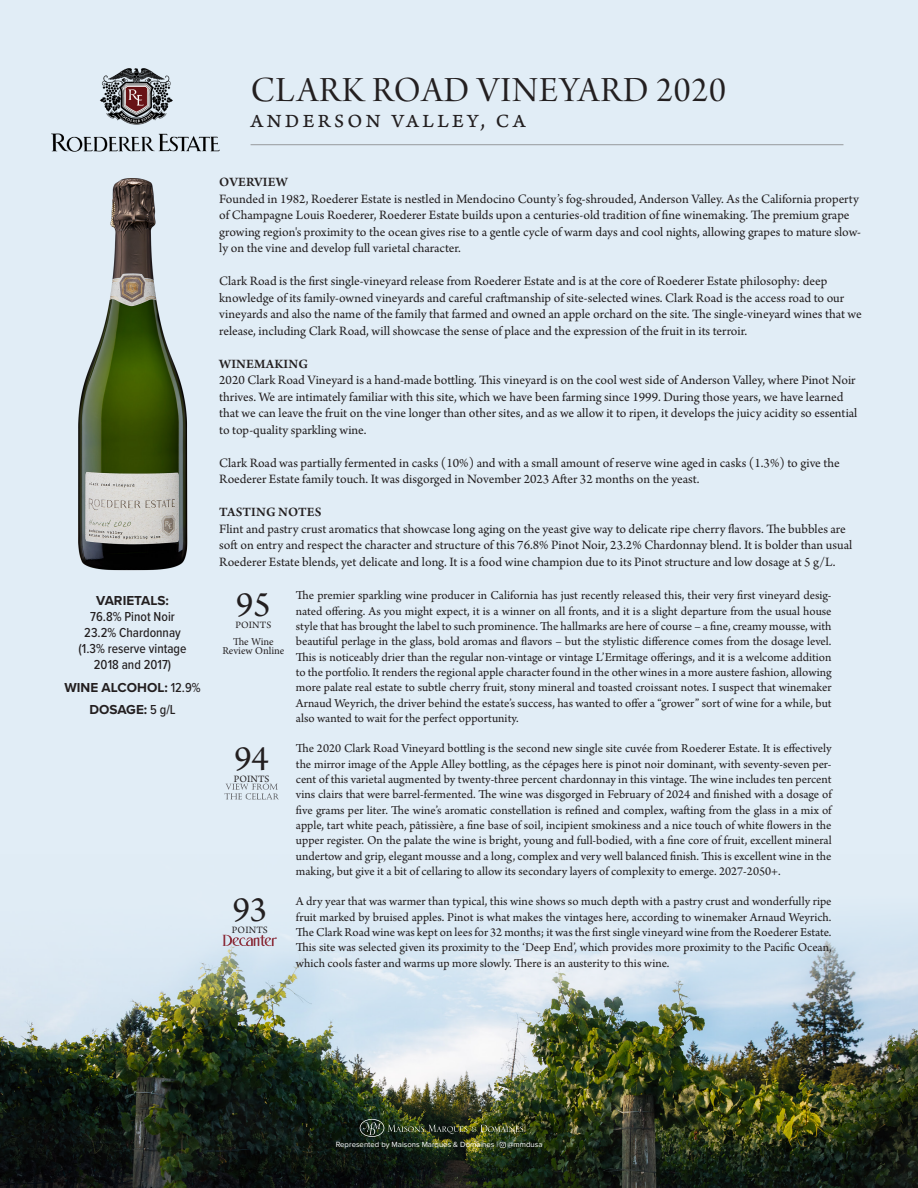
<style>
.page{position:relative;width:918px;height:1188px;background:#e1edf6}
.page>*{position:absolute;margin:0;border:0;box-sizing:border-box;transform-origin:0 0}
.t1{font:37.5px "Arno Pro Display";letter-spacing:.03em;color:#231f20}
.t2{font:36.15px "Arno Pro";color:#231f20}
.t3{font:19.5px "Arno Pro Caption";letter-spacing:.17em;color:#231f20}
.t4{font:13.5px/16.5px "Arno Pro";color:#231f20}
.t5{font:500 13.5px "Proxima Nova Cond";color:#231f20}
.t6{font:700 13.5px "Proxima Nova";color:#231f20}
.t7{font:600 13.5px "Arno Pro";letter-spacing:.01em;color:#231f20}
.t8{font:12.75px/15.3px "Arno Pro";color:#231f20;text-align:justify}
.t9{font:10.5px "Minion Pro";color:#231f20}
.t10{font:10.2px "Arno Pro";letter-spacing:.01em;color:#231f20}
.t11{font:7.8px "Proxima Nova";color:#fff}
.s1{font-family:"Proxima Nova Cond";font-weight:500}
</style>
<div class="page">
<img style="left:0;top:924px;width:918px;height:264px">
<img style="left:51px;top:68px;width:169px;height:84px">
<img style="left:78px;top:178px;width:110px;height:393px">
<hr style="left:251px;top:144px;width:592px;height:1px;background:#97999c">
<svg style="left:224px;top:784px;width:54px;height:15px"></svg>
<svg style="left:223px;top:935px;width:54px;height:11px"></svg>
<img style="left:360px;top:1119px;width:163px;height:29px">
<p class="t1" style="left:251px;top:70px;width:477px">CLARK ROAD VINEYARD 2020</p>
<p class="t3" style="left:251px;top:109px;width:276px">ANDERSON VALLEY, CA</p>
<p class="t6" style="left:96px;top:590px;width:74px">VARIETALS:</p>
<p class="t5" style="left:90px;top:606px;width:86px">76.8% Pinot Noir</p>
<p class="t5" style="left:84px;top:623px;width:98px">23.2% Chardonnay</p>
<p class="t5" style="left:79px;top:639px;width:109px">(1.3% reserve vintage</p>
<p class="t5" style="left:94px;top:655px;width:79px">2018 and 2017)</p>
<p class="t6" style="left:64px;top:677px;width:138px">WINE ALCOHOL: <span class="s1">12.9%</span></p>
<p class="t6" style="left:90px;top:700px;width:88px">DOSAGE: <span class="s1">5 g/L</span></p>
<p class="t7" style="left:219px;top:174px;width:70px">OVERVIEW</p>
<p class="t4" style="left:219px;top:191px;width:643px">Founded in 1982, Roederer Estate is nestled in Mendocino County’s fog-shrouded, Anderson Valley. As the California property of Champagne Louis Roederer, Roederer Estate builds upon a centuries-old tradition of fine winemaking. The premium grape growing region's proximity to the ocean gives rise to a gentle cycle of warm days and cool nights, allowing grapes to mature slow&shy;ly on the vine and develop full varietal character.</p>
<p class="t4" style="left:219px;top:274px;width:644px">Clark Road is the first single-vineyard release from Roederer Estate and is at the core of Roederer Estate philosophy: deep knowledge of its family-owned vineyards and careful craftmanship of site-selected wines. Clark Road is the access road to our vineyards and also the name of the family that farmed and owned an apple orchard on the site. The single-vineyard wines that we release, including Clark Road, will showcase the sense of place and the expression of the fruit in its terroir.</p>
<p class="t7" style="left:219px;top:356px;width:90px">WINEMAKING</p>
<p class="t4" style="left:219px;top:373px;width:640px">2020 Clark Road Vineyard is a hand-made bottling. This vineyard is on the cool west side of Anderson Valley, where Pinot Noir thrives. We are intimately familiar with this site, which we have been farming since 1999. During those years, we have learned that we can leave the fruit on the vine longer than other sites, and as we allow it to ripen, it develops the juicy acidity so essential to top-quality sparkling wine.</p>
<p class="t4" style="left:219px;top:455px;width:622px">Clark Road was partially fermented in casks (10%) and with a small amount of reserve wine aged in casks (1.3%) to give the<br>Roederer Estate family touch. It was disgorged in November 2023 After 32 months on the yeast.</p>
<p class="t7" style="left:219px;top:504px;width:104px">TASTING NOTES</p>
<p class="t4" style="left:219px;top:521px;width:635px">Flint and pastry crust aromatics that showcase long aging on the yeast give way to delicate ripe cherry flavors. The bubbles are soft on entry and respect the character and structure of this 76.8% Pinot Noir, 23.2% Chardonnay blend. It is bolder than usual<br>Roederer Estate blends, yet delicate and long. It is a food wine champion due to its Pinot structure and low dosage at 5 g/L.</p>
<p class="t2" style="left:236px;top:584px;width:36px">95</p>
<p class="t10" style="left:236px;top:619px;width:37px">POINTS</p>
<p class="t9" style="left:233px;top:635px;width:42px">The Wine</p>
<p class="t9" style="left:222px;top:644px;width:64px">Review Online</p>
<p class="t2" style="left:234px;top:738px;width:36px">94</p>
<p class="t10" style="left:234px;top:773px;width:37px">POINTS</p>
<p class="t2" style="left:233px;top:889px;width:36px">93</p>
<p class="t10" style="left:232px;top:924px;width:37px">POINTS</p>
<p class="t8" style="left:296px;top:589px;width:537px">The premier sparkling wine producer in California has just recently released this, their very first vineyard desig&shy;nated offering. As you might expect, it is a winner on all fronts, and it is a slight departure from the usual house style that has brought the label to such prominence. The hallmarks are here of course – a fine, creamy mousse, with beautiful perlage in the glass, bold aromas and flavors – but the stylistic difference comes from the dosage level.<br>This is noticeably drier than the regular non-vintage or vintage L’Ermitage offerings, and it is a welcome addition to the portfolio. It renders the regional apple character found in the other wines in a more austere fashion, allowing more palate real estate to subtle cherry fruit, stony mineral and toasted croissant notes. I suspect that winemaker Arnaud Weyrich, the driver behind the estate’s success, has wanted to offer a “grower” sort of wine for a while, but also wanted to wait for the perfect opportunity.</p>
<p class="t8" style="left:296px;top:742px;width:537px">The 2020 Clark Road Vineyard bottling is the second new single site cuvée from Roederer Estate. It is effectively the mirror image of the Apple Alley bottling, as the cépages here is pinot noir dominant, with seventy-seven per&shy;cent of this varietal augmented by twenty-three percent chardonnay in this vintage. The wine includes ten percent vins clairs that were barrel-fermented. The wine was disgorged in February of 2024 and finished with a dosage of five grams per liter. The wine’s aromatic constellation is refined and complex, wafting from the glass in a mix of apple, tart white peach, pâtissière, a fine base of soil, incipient smokiness and a nice touch of white flowers in the upper register. On the palate the wine is bright, young and full-bodied, with a fine core of fruit, excellent mineral undertow and grip, elegant mousse and a long, complex and very well balanced finish. This is excellent wine in the making, but give it a bit of cellaring to allow its secondary layers of complexity to emerge. 2027-2050+.</p>
<p class="t8" style="left:296px;top:895px;width:537px">A dry year that was warmer than typical, this wine shows so much depth with a pastry crust and wonderfully ripe fruit marked by bruised apples. Pinot is what makes the vintages here, according to winemaker Arnaud Weyrich.<br>The Clark Road wine was kept on lees for 32 months; it was the first single vineyard wine from the Roederer Estate.<br>This site was selected given its proximity to the ‘Deep End’, which provides more proximity to the Pacific Ocean, which cools faster and warms up more slowly. There is an austerity to this wine.</p>
<p class="t11" style="left:336px;top:1139px;width:208px">Represented by Maisons Marques &amp; Domaines | @mmdusa</p>
</div>
